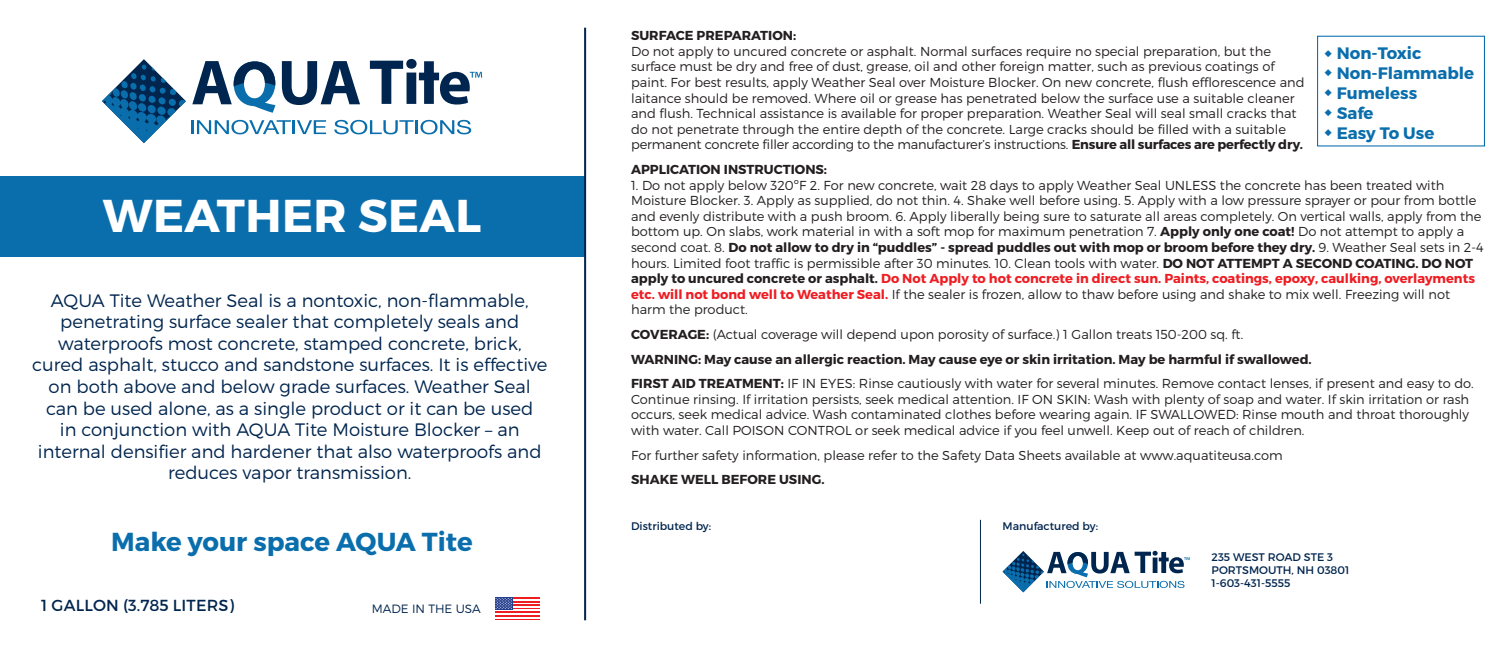
<style>
.page{position:relative;width:1512px;height:648px;background:#fff}
.page>*{position:absolute;margin:0;border:0;box-sizing:border-box;transform-origin:0 0}
.t1{font:700 46px "Montserrat";letter-spacing:.01em;color:#fff}
.t2{font:700 26px "Montserrat";color:#0a6ead}
.t3{font:300 18px/21.6px "Montserrat";color:#00254e;text-align:center}
.t4{font:700 16.6px "Montserrat";color:#0a6ead}
.t5{font:16px "Montserrat";letter-spacing:.01em;color:#00254e}
.t6{font:300 13px/15.6px "Montserrat";color:#231f20}
.t7{font:700 13px "Montserrat";color:#231f20}
.t8{font:300 12px "Montserrat";color:#00254e}
.t9{font:11px/13.2px "Montserrat";color:#00254e}
.s1{font-weight:700}
.s2{font-weight:700;color:#ee1d23}
</style>
<div class="page">
<div style="left:0;top:176px;width:584px;height:80px;background:#0a6ead"></div>
<svg style="left:102px;top:59px;width:380px;height:84px"></svg>
<hr style="left:495px;top:597px;width:44px;height:2px;background:#ee1d23">
<hr style="left:495px;top:608px;width:44px;height:2px;background:#ee1d23">
<hr style="left:495px;top:604px;width:44px;height:2px;background:#ee1d23">
<hr style="left:495px;top:601px;width:44px;height:1px;background:#ee1d23">
<hr style="left:495px;top:618px;width:44px;height:2px;background:#ee1d23">
<hr style="left:495px;top:615px;width:44px;height:2px;background:#ee1d23">
<hr style="left:495px;top:611px;width:44px;height:2px;background:#ee1d23">
<div style="left:495px;top:597px;width:17px;height:13px;background:#253f8e"></div>
<svg style="left:495px;top:598px;width:17px;height:11px"></svg>
<hr style="left:980px;top:520px;width:1px;height:84px;background:#00254e">
<svg style="left:1003px;top:551px;width:187px;height:42px"></svg>
<hr style="left:584px;top:28px;width:2px;height:592px;background:#00254e">
<div style="left:1317px;top:36px;width:168px;height:110px;border:1px solid #0a6ead"></div>
<h1 class="t1" style="left:103px;top:187px;width:380px">WEATHER SEAL</h1>
<p class="t3" style="left:32px;top:289px;width:517px">AQUA Tite Weather Seal is a nontoxic, non-flammable, penetrating surface sealer that completely seals and waterproofs most concrete, stamped concrete, brick, cured asphalt, stucco and sandstone surfaces. It is effective on both above and below grade surfaces. Weather Seal can be used alone, as a single product or it can be used<br>in conjunction with AQUA Tite Moisture Blocker – an internal densifier and hardener that also waterproofs and reduces vapor transmission.</p>
<h2 class="t2" style="left:111px;top:526px;width:363px">Make your space AQUA Tite</h2>
<p class="t5" style="left:41px;top:596px;width:194px">1 GALLON (3.785 LITERS)</p>
<p class="t8" style="left:372px;top:601px;width:110px">MADE IN THE USA</p>
<p class="t7" style="left:631px;top:28px;width:167px">SURFACE PREPARATION:</p>
<p class="t6" style="left:631px;top:43px;width:675px">Do not apply to uncured concrete or asphalt. Normal surfaces require no special preparation, but the surface must be dry and free of dust, grease, oil and other foreign matter, such as previous coatings of paint. For best results, apply Weather Seal over Moisture Blocker. On new concrete, flush efflorescence and laitance should be removed. Where oil or grease has penetrated below the surface use a suitable cleaner and flush. Technical assistance is available for proper preparation. Weather Seal will seal small cracks that do not penetrate through the entire depth of the concrete. Large cracks should be filled with a suitable permanent concrete filler according to the manufacturer’s instructions. <span class="s1">Ensure all surfaces are perfectly dry.</span></p>
<p class="t7" style="left:631px;top:161px;width:197px">APPLICATION INSTRUCTIONS:</p>
<p class="t6" style="left:631px;top:177px;width:854px">1. Do not apply below 320ºF 2. For new concrete, wait 28 days to apply Weather Seal UNLESS the concrete has been treated with Moisture Blocker. 3. Apply as supplied, do not thin. 4. Shake well before using. 5. Apply with a low pressure sprayer or pour from bottle and evenly distribute with a push broom. 6. Apply liberally being sure to saturate all areas completely. On vertical walls, apply from the bottom up. On slabs, work material in with a soft mop for maximum penetration 7. <span class="s1">Apply only one coat!</span> Do not attempt to apply a second coat. 8. <span class="s1">Do not allow to dry in “puddles” - spread puddles out with mop or broom before they dry.</span> 9. Weather Seal sets in 2-4 hours. Limited foot traffic is permissible after 30 minutes. 10. Clean tools with water. <span class="s1">DO NOT ATTEMPT A SECOND COATING. DO NOT apply to uncured concrete or asphalt.</span> <span class="s2">Do Not Apply to hot concrete in direct sun. Paints, coatings, epoxy, caulking, overlayments etc. will not bond well to Weather Seal.</span> If the sealer is frozen, allow to thaw before using and shake to mix well. Freezing will not harm the product.</p>
<p class="t6" style="left:631px;top:322px;width:844px;line-height:24.6px"><span class="s1">COVERAGE:</span> (Actual coverage will depend upon porosity of surface.) 1 Gallon treats 150-200 sq. ft.<br><span class="s1">WARNING: May cause an allergic reaction. May cause eye or skin irritation. May be harmful if swallowed.<br>FIRST AID TREATMENT:</span> IF IN EYES: Rinse cautiously with water for several minutes. Remove contact lenses, if present and easy to do.</p>
<p class="t6" style="left:631px;top:391px;width:840px;text-align:justify">Continue rinsing. If irritation persists, seek medical attention. IF ON SKIN: Wash with plenty of soap and water. If skin irritation or rash occurs, seek medical advice. Wash contaminated clothes before wearing again. IF SWALLOWED: Rinse mouth and throat thoroughly with water. Call POISON CONTROL or seek medical advice if you feel unwell. Keep out of reach of children.</p>
<p class="t6" style="left:631px;top:447px;width:653px">For further safety information, please refer to the Safety Data Sheets available at www.aquatiteusa.com</p>
<p class="t7" style="left:631px;top:472px;width:195px">SHAKE WELL BEFORE USING.</p>
<p class="t4" style="left:1325px;top:43px;width:98px">◆ Non-Toxic</p>
<p class="t4" style="left:1325px;top:63px;width:151px">◆ Non-Flammable</p>
<p class="t4" style="left:1325px;top:83px;width:94px">◆ Fumeless</p>
<p class="t4" style="left:1325px;top:103px;width:51px">◆ Safe</p>
<p class="t4" style="left:1325px;top:123px;width:111px">◆ Easy To Use</p>
<p class="t9" style="left:631px;top:520px;width:82px">Distributed by:</p>
<p class="t9" style="left:1003px;top:520px;width:97px">Manufactured by:</p>
<p class="t9" style="left:1212px;top:550px;width:139px">235 WEST ROAD STE 3<br>PORTSMOUTH, NH 03801<br>1-603-431-5555</p>
</div>
